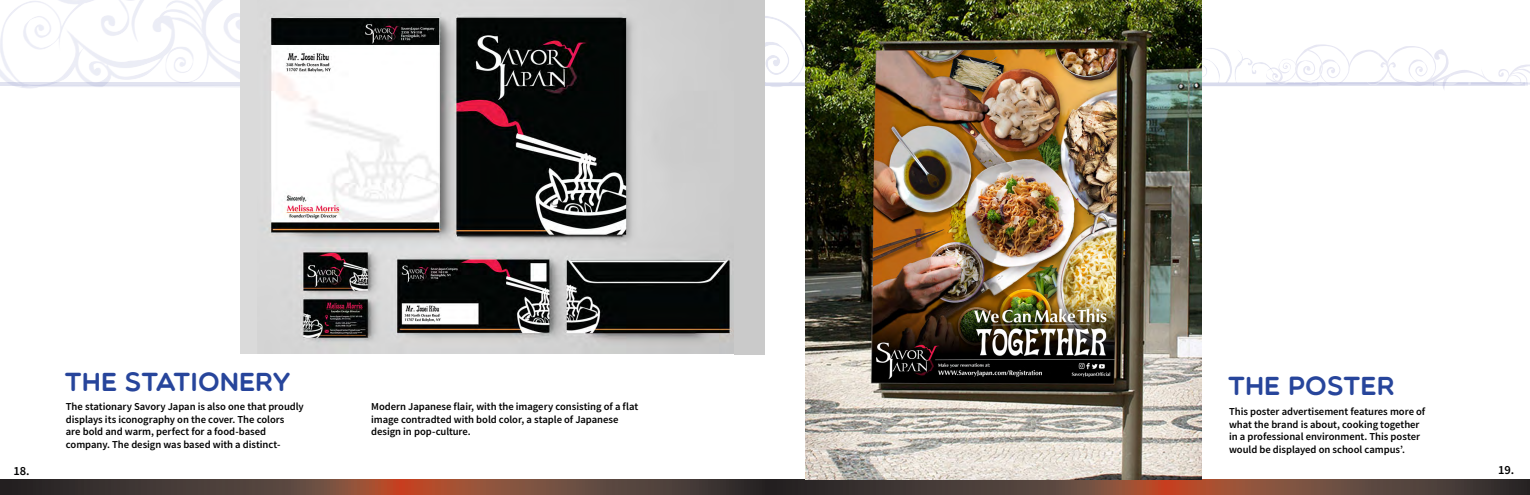
<style>
.page{position:relative;width:1530px;height:495px;background:#fff}
.page>*{position:absolute;margin:0;border:0;box-sizing:border-box;transform-origin:0 0}
.subheadsectiondetail{font:26.25px "Multicolore";color:#27459b}
.t1{font:12.5px "Source Sans Variable";color:#000}
.Main_paragraph_text{font:10.62px/12.5px "Source Sans Variable";letter-spacing:-.005em;color:#000}
</style>
<div class="page">
<svg style="left:1326px;top:45px;width:204px;height:44px"></svg>
<img style="left:765px;top:0;width:561px;height:145px">
<hr style="left:0;top:82px;width:1434px;height:3px;background:#7d85c1">
<hr style="left:1317px;top:83px;width:208px;height:3px;background:#7d85c1">
<hr style="left:1434px;top:82px;width:94px;height:3px;background:#7d85c1">
<svg style="left:765px;top:479px;width:765px;height:16px;background:#624439"></svg>
<svg style="left:0;top:480px;width:765px;height:15px;background:#604136"></svg>
<img style="left:257px;top:0;width:477px;height:353px">
<div style="left:734px;top:0;width:31px;height:355px;background:#cacaca"></div>
<div style="left:240px;top:0;width:17px;height:353px;background:#dadada"></div>
<img style="left:806px;top:0;width:395px;height:479px">
<p class="subheadsectiondetail" style="left:65px;top:366px;width:227px">THE STATIONERY</p>
<p class="Main_paragraph_text" style="left:66px;top:401px;width:240px">The stationary Savory Japan is also one that proudly displays its iconography on the cover. The colors<br>are bold and warm, perfect for a food-based company. The design was based with a distinct-</p>
<p class="Main_paragraph_text" style="left:371px;top:401px;width:269px">Modern Japanese flair, with the imagery consisting of a flat image contradted with bold color, a staple of Japanese design in pop-culture.</p>
<p class="subheadsectiondetail" style="left:1228px;top:370px;width:168px">THE POSTER</p>
<p class="Main_paragraph_text" style="left:1229px;top:406px;width:198px">This poster advertisement features more of what the brand is about, cooking together in a professional environment. This poster would be displayed on school campus’.</p>
<p class="t1" style="left:14px;top:463px;width:18px">18.</p>
<p class="t1" style="left:1498px;top:463px;width:17px">19.</p>
</div>
